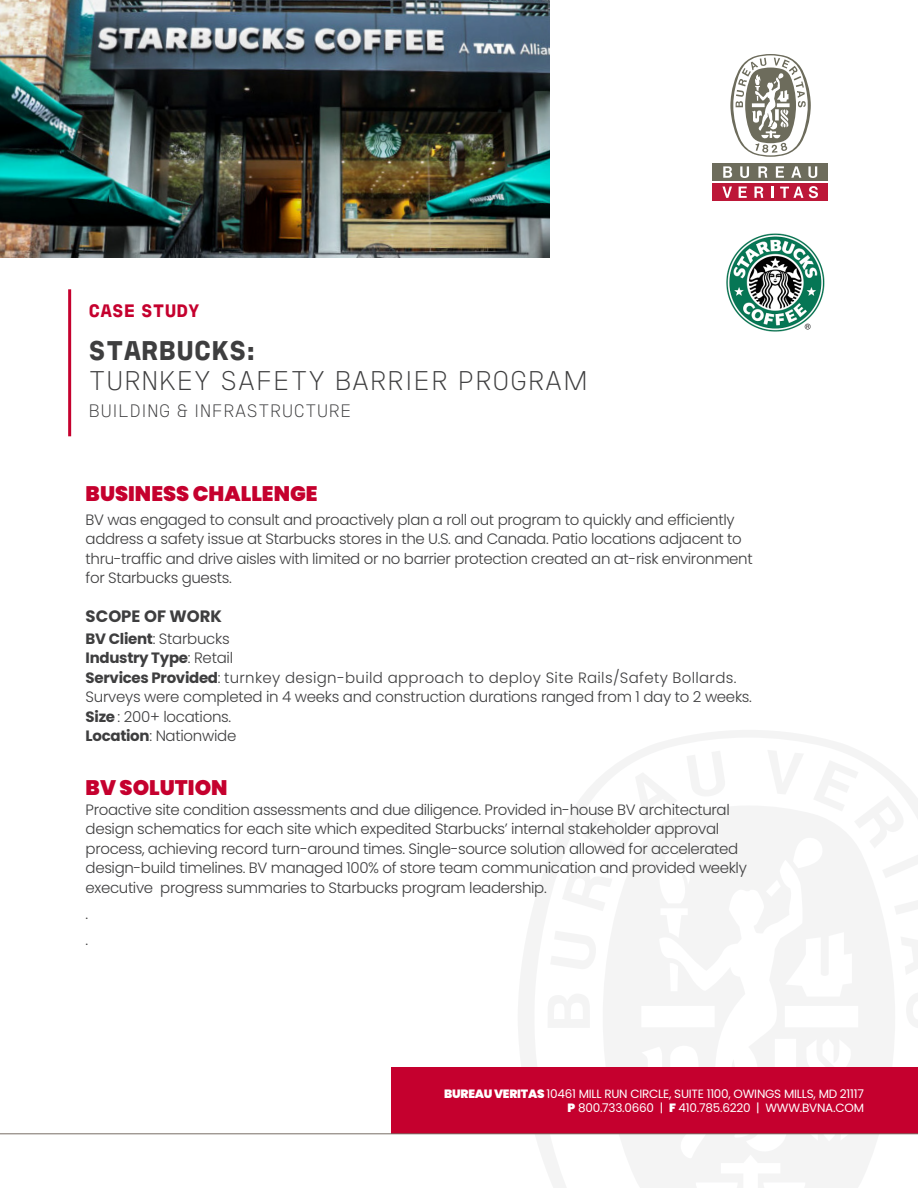
<style>
.page{position:relative;width:918px;height:1188px;background:#fff}
.page>*{position:absolute;margin:0;border:0;box-sizing:border-box;transform-origin:0 0}
.Title_4__Page_Titles{font:100 condensed 27px/30px "Bureau Veritas";color:#3e3e3f}
.Title_1__Section_Tit{font:900 21px "Poppins";color:#c5002e}
.Title_4__Page_Titles-2{font:100 condensed 18px "Bureau Veritas";color:#3e3e3f}
.Title_3__Document_Ty{font:700 expanded 18px "Bureau Veritas";color:#c5002e}
.Title_2__Subsection{font:700 16.5px "Poppins";color:#3e3e3f}
.t1{font:300 15px/19.5px "Poppins";letter-spacing:-.025em;color:#3e3e3f}
.t2{font:700 15px "Poppins";letter-spacing:-.02em;color:#3e3e3f}
.Contact_Info{font:12px/14.4px "Poppins";letter-spacing:-.02em;color:#fff;text-align:right}
.s1{font-weight:700;font-stretch:expanded}
.s2{font-weight:700}
.s3{font-weight:300}
.s4{font-weight:900}
</style>
<div class="page">
<svg style="left:518px;top:730px;width:300px;height:338px"></svg>
<svg style="left:534px;top:738px;width:322px;height:432px"></svg>
<svg style="left:547px;top:750px;width:371px;height:438px"></svg>
<div style="left:391px;top:1068px;width:527px;height:66px;background:#c5002e"></div>
<hr style="left:0;top:1134px;width:918px;height:1px;background:#786e64">
<img style="left:0;top:0;width:550px;height:257px">
<svg style="left:730px;top:54px;width:81px;height:103px"></svg>
<div style="left:713px;top:163px;width:115px;height:18px;background:#6d6c5c"></div>
<div style="left:713px;top:184px;width:115px;height:17px;background:#bd1738"></div>
<svg style="left:740px;top:166px;width:9px;height:12px"></svg>
<svg style="left:776px;top:166px;width:8px;height:12px"></svg>
<svg style="left:808px;top:166px;width:9px;height:12px"></svg>
<svg style="left:723px;top:166px;width:9px;height:12px"></svg>
<svg style="left:791px;top:166px;width:10px;height:12px"></svg>
<svg style="left:758px;top:166px;width:10px;height:12px"></svg>
<svg style="left:722px;top:187px;width:10px;height:11px"></svg>
<svg style="left:739px;top:187px;width:8px;height:11px"></svg>
<svg style="left:771px;top:187px;width:3px;height:11px"></svg>
<svg style="left:754px;top:187px;width:10px;height:11px"></svg>
<svg style="left:780px;top:186px;width:38px;height:12px"></svg>
<hr style="left:68px;top:289px;width:3px;height:147px;background:#c5002e">
<img style="left:726px;top:233px;width:99px;height:99px">
<p class="Title_3__Document_Ty" style="left:89px;top:300px;width:113px">CASE STUDY</p>
<p class="Title_4__Page_Titles" style="left:89px;top:335px;width:502px"><span class="s1">STARBUCKS:<br></span>TURNKEY SAFETY BARRIER PROGRAM</p>
<p class="Title_4__Page_Titles-2" style="left:89px;top:400px;width:265px">BUILDING &amp; INFRASTRUCTURE</p>
<p class="Title_1__Section_Tit" style="left:86px;top:481px;width:233px">BUSINESS CHALLENGE</p>
<p class="t1" style="left:86px;top:510px;width:669px">BV was engaged to consult and proactively plan a roll out program to quickly and efficiently address a safety issue at Starbucks stores in the U.S. and Canada. Patio locations adjacent to thru-traffic and drive aisles with limited or no barrier protection created an at-risk environment for Starbucks guests.</p>
<p class="Title_2__Subsection" style="left:86px;top:607px;width:138px">SCOPE OF WORK</p>
<p class="t1" style="left:86px;top:629px;width:146px"><span class="s2">BV Client</span>: Starbucks</p>
<p class="t2" style="left:86px;top:649px;width:149px">Industry Type<span class="s3">: Retail</span></p>
<p class="t1" style="left:86px;top:668px;width:668px"><span class="s2">Services Provided</span>: turnkey design-build approach to deploy Site Rails/Safety Bollards.<br>Surveys were completed in 4 weeks and construction durations ranged from 1 day to 2 weeks.</p>
<p class="t1" style="left:86px;top:707px;width:152px"><span class="s2">Size</span> : 200+ locations.<br><span class="s2">Location</span>: Nationwide</p>
<p class="Title_1__Section_Tit" style="left:86px;top:776px;width:143px">BV SOLUTION</p>
<p class="t1" style="left:86px;top:800px;width:663px">Proactive site condition assessments and due diligence. Provided in-house BV architectural design schematics for each site which expedited Starbucks’ internal stakeholder approval process, achieving record turn-around times. Single-source solution allowed for accelerated design-build timelines. BV managed 100% of store team communication and provided weekly executive progress summaries to Starbucks program leadership.</p>
<p class="t1" style="left:86px;top:904px;width:4px">.</p>
<p class="t1" style="left:86px;top:930px;width:4px">.</p>
<p class="Contact_Info" style="left:444px;top:1086px;width:421px"><span class="s4">BUREAU VERITAS</span> 10461 MILL RUN CIRCLE, SUITE 1100, OWINGS MILLS, MD 21117<br><span class="s4">P</span> 800.733.0660 | <span class="s4">F</span> 410.785.6220 | WWW.BVNA.COM</p>
</div>
